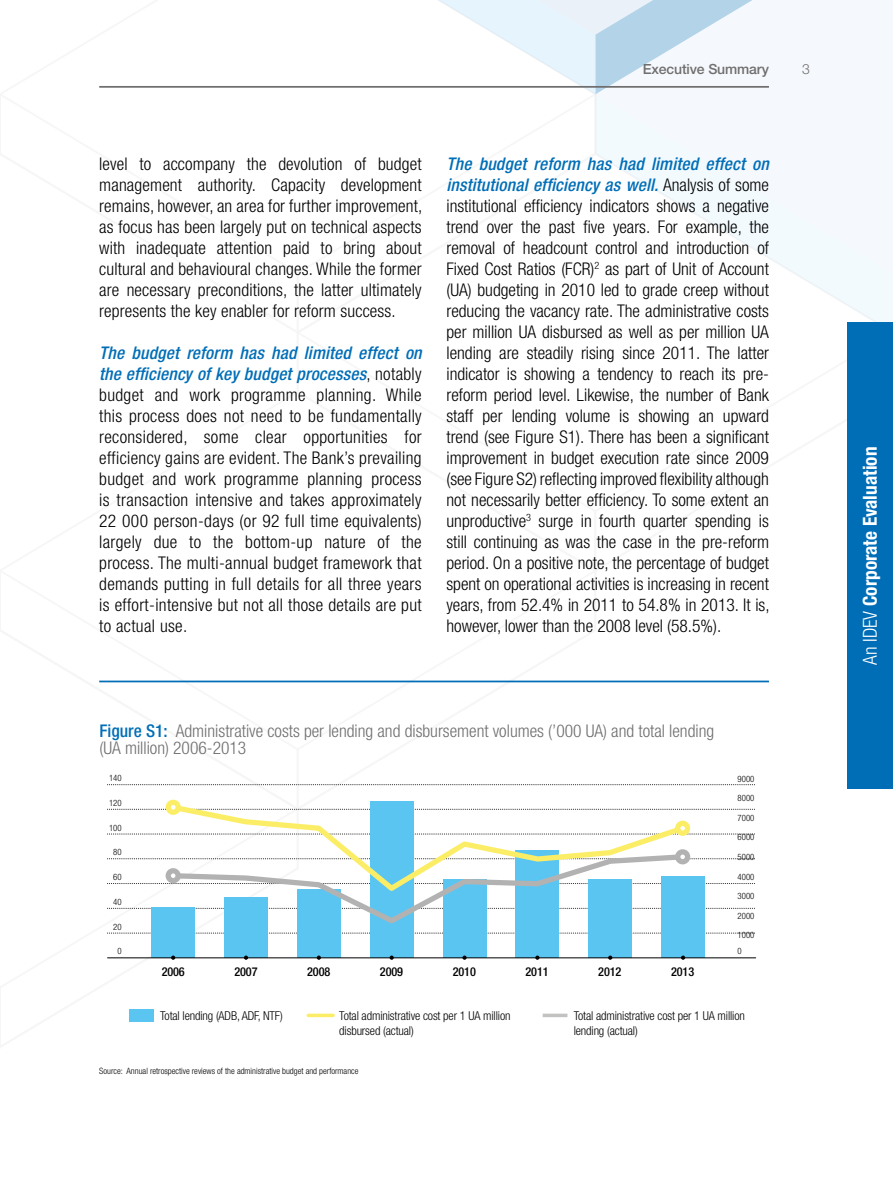
<style>
.page{position:relative;width:893px;height:1191px;background:#fff}
.page>*{position:absolute;margin:0;border:0;box-sizing:border-box;transform-origin:0 0}
.t1{font:700 condensed 19.25px "Helvetica Neue LT Std";color:#fff}
.t2{font:300 condensed 17.5px/21px "Helvetica Neue LT Std";letter-spacing:.01em;color:#000;text-align:justify}
.t3{font:300 condensed 17.5px/17.5px "Helvetica Neue LT Std";color:#706f6f}
.t4{font:500 14px "Helvetica Neue LT Std";letter-spacing:-.01em;color:#706f6f}
.t5{font:300 14px "Helvetica Neue LT Std";color:#706f6f}
.t6{font:300 condensed 12.25px/14.7px "Helvetica Neue LT Std";letter-spacing:-.01em;color:#000}
.t7{font:500 condensed 12.25px "Helvetica Neue LT Std";letter-spacing:-.01em;color:#000}
.t8{font:300 condensed 8.75px "Helvetica Neue LT Std";color:#000}
.s1{font-weight:500;font-style:italic;color:#006eb7}
.s2{font-weight:500;color:#006eb7}
.s3{font-weight:300}
</style>
<div class="page">
<svg style="left:107px;top:833px;width:193px;height:189px"></svg>
<svg style="left:299px;top:682px;width:299px;height:104px"></svg>
<svg style="left:99px;top:682px;width:200px;height:130px"></svg>
<svg style="left:438px;top:0;width:455px;height:322px"></svg>
<hr style="left:99px;top:86px;width:670px;height:2px;background:#706f6f">
<div style="left:847px;top:322px;width:46px;height:467px;background:#006eb7"></div>
<svg style="left:108px;top:932px;width:647px;height:1px"></svg>
<svg style="left:108px;top:833px;width:647px;height:1px"></svg>
<svg style="left:108px;top:809px;width:647px;height:1px"></svg>
<svg style="left:108px;top:784px;width:647px;height:1px"></svg>
<div style="left:152px;top:907px;width:43px;height:50px;background:#5bc5f2"></div>
<div style="left:224px;top:897px;width:44px;height:60px;background:#5bc5f2"></div>
<div style="left:297px;top:888px;width:43px;height:69px;background:#5bc5f2"></div>
<div style="left:370px;top:801px;width:43px;height:156px;background:#5bc5f2"></div>
<div style="left:443px;top:879px;width:43px;height:78px;background:#5bc5f2"></div>
<div style="left:516px;top:850px;width:43px;height:107px;background:#5bc5f2"></div>
<div style="left:589px;top:879px;width:43px;height:78px;background:#5bc5f2"></div>
<div style="left:662px;top:876px;width:43px;height:81px;background:#5bc5f2"></div>
<div style="left:129px;top:1009px;width:25px;height:12px;background:#5bc5f2"></div>
<svg style="left:308px;top:1013px;width:25px;height:4px"></svg>
<svg style="left:543px;top:1013px;width:24px;height:4px"></svg>
<svg style="left:108px;top:851px;width:647px;height:75px"></svg>
<svg style="left:167px;top:801px;width:522px;height:93px"></svg>
<hr style="left:108px;top:957px;width:648px;height:1px;background:#000">
<svg style="left:390px;top:955px;width:4px;height:4px"></svg>
<svg style="left:462px;top:955px;width:5px;height:4px"></svg>
<svg style="left:535px;top:955px;width:4px;height:4px"></svg>
<svg style="left:608px;top:955px;width:4px;height:4px"></svg>
<div style="left:678px;top:852px;width:10px;height:9px;background:#fff;border-radius:50%"></div>
<div style="left:675px;top:849px;width:15px;height:15px;border:5px solid #b3b2b2;border-radius:50%"></div>
<svg style="left:678px;top:823px;width:10px;height:10px"></svg>
<div style="left:675px;top:820px;width:15px;height:16px;border:5px solid #fbee66;border-radius:50%"></div>
<div style="left:168px;top:870px;width:10px;height:10px;background:#fff;border-radius:50%"></div>
<div style="left:166px;top:868px;width:15px;height:15px;border:5px solid #b3b2b2;border-radius:50%"></div>
<svg style="left:168px;top:802px;width:10px;height:10px"></svg>
<div style="left:166px;top:799px;width:15px;height:16px;border:5px solid #fbee66;border-radius:50%"></div>
<hr style="left:99px;top:680px;width:670px;height:2px;background:#006eb7">
<p class="t4" style="left:643px;top:61px;width:128px">Executive Summary</p>
<p class="t5" style="left:802px;top:61px;width:9px">3</p>
<p class="t2" style="left:99px;top:153px;width:325px">level to accompany the devolution of budget management authority. Capacity development remains, however, an area for further improvement, as focus has been largely put on technical aspects with inadequate attention paid to bring about cultural and behavioural changes. While the former are necessary preconditions, the latter ultimately represents the key enabler for reform success.</p>
<p class="t2" style="left:99px;top:342px;width:324px"><span class="s1">The budget reform has had limited effect on the efficiency of key budget processes</span>, notably budget and work programme planning. While this process does not need to be fundamentally reconsidered, some clear opportunities for efficiency gains are evident. The Bank’s prevailing budget and work programme planning process is transaction intensive and takes approximately 22 000 person-days (or 92 full time equivalents) largely due to the bottom-up nature of the process. The multi-annual budget framework that demands putting in full details for all three years is effort-intensive but not all those details are put to actual use.</p>
<p class="t2" style="left:446px;top:153px;width:325px"><span class="s1">The budget reform has had limited effect on institutional efficiency as well.</span> Analysis of some institutional efficiency indicators shows a negative trend over the past five years. For example, the removal of headcount control and introduction of Fixed Cost Ratios (FCR)<sup>2</sup> as part of Unit of Account (UA) budgeting in 2010 led to grade creep without reducing the vacancy rate. The administrative costs per million UA disbursed as well as per million UA lending are steadily rising since 2011. The latter indicator is showing a tendency to reach its pre&shy;reform period level. Likewise, the number of Bank staff per lending volume is showing an upward trend (see Figure S1). There has been a significant improvement in budget execution rate since 2009 (see Figure S2) reflecting improved flexibility although not necessarily better efficiency. To some extent an unproductive<sup>3</sup> surge in fourth quarter spending is still continuing as was the case in the pre-reform period. On a positive note, the percentage of budget spent on operational activities is increasing in recent years, from 52.4% in 2011 to 54.8% in 2013. It is, however, lower than the 2008 level (58.5%).</p>
<p class="t3" style="left:99px;top:722px;width:616px"><span class="s2">Figure S1:</span> Administrative costs per lending and disbursement volumes (’000 UA) and total lending (UA million) 2006-2013</p>
<p class="t8" style="left:109px;top:773px;width:14px">140</p>
<p class="t8" style="left:109px;top:797px;width:14px">120</p>
<p class="t8" style="left:109px;top:822px;width:14px">100</p>
<p class="t8" style="left:113px;top:847px;width:10px">80</p>
<p class="t8" style="left:113px;top:872px;width:10px">60</p>
<p class="t8" style="left:113px;top:896px;width:10px">40</p>
<p class="t8" style="left:113px;top:921px;width:10px">20</p>
<p class="t8" style="left:118px;top:946px;width:6px">0</p>
<p class="t7" style="left:162px;top:964px;width:25px">2006</p>
<p class="t7" style="left:234px;top:964px;width:25px">2007</p>
<p class="t7" style="left:307px;top:964px;width:25px">2008</p>
<p class="t7" style="left:380px;top:964px;width:25px">2009</p>
<p class="t7" style="left:453px;top:964px;width:25px">2010</p>
<p class="t7" style="left:525px;top:964px;width:25px">2011</p>
<p class="t7" style="left:598px;top:964px;width:25px">2012</p>
<p class="t7" style="left:671px;top:964px;width:25px">2013</p>
<p class="t8" style="left:738px;top:773px;width:18px">9000</p>
<p class="t8" style="left:738px;top:812px;width:18px">7000</p>
<p class="t8" style="left:738px;top:793px;width:18px">8000</p>
<p class="t8" style="left:738px;top:832px;width:18px">6000</p>
<p class="t8" style="left:738px;top:852px;width:18px">5000</p>
<p class="t8" style="left:738px;top:871px;width:18px">4000</p>
<p class="t8" style="left:738px;top:891px;width:18px">3000</p>
<p class="t8" style="left:738px;top:910px;width:18px">2000</p>
<p class="t8" style="left:738px;top:930px;width:18px">1000</p>
<p class="t8" style="left:738px;top:946px;width:6px">0</p>
<p class="t6" style="left:160px;top:1008px;width:124px">Total lending (ADB, ADF, NTF)</p>
<p class="t6" style="left:339px;top:1008px;width:173px">Total administrative cost per 1 UA million disbursed (actual)</p>
<p class="t6" style="left:574px;top:1008px;width:173px">Total administrative cost per 1 UA million lending (actual)</p>
<p class="t8" style="left:99px;top:1066px;width:261px">Source: Annual retrospective reviews of the administrative budget and performance</p>
<p class="t1" style="left:858px;top:665px;width:219px;rotate:-90deg"><span class="s3">An IDEV</span> Corporate Evaluation</p>
</div>
